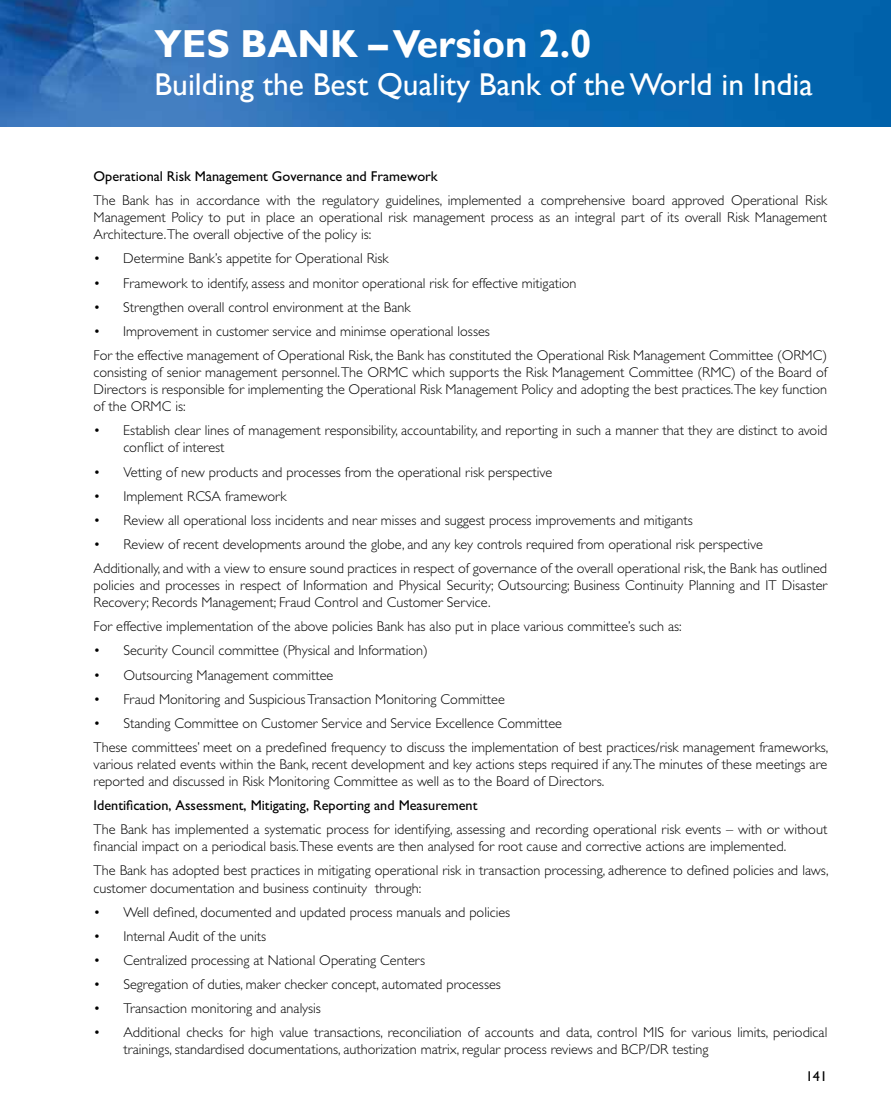
<style>
.page{position:relative;width:891px;height:1107px;background:#fff}
.page>*{position:absolute;margin:0;border:0;box-sizing:border-box;transform-origin:0 0}
.t1{font:700 39px "Gill Sans";color:#fff}
.t2{font:31.5px "Gill Sans";color:#fff}
.t3{font:300 14.25px/17.1px "Gill Sans";color:#000}
.t4{font:14.25px "M Gill Sans";color:#000}
</style>
<div class="page">
<img style="left:0;top:0;width:891px;height:126px">
<h1 class="t1" style="left:155px;top:20px;width:439px">yes bank – Version 2.0</h1>
<h2 class="t2" style="left:155px;top:66px;width:660px">Building the Best Quality Bank of the World in India</h2>
<p class="t4" style="left:94px;top:168px;width:346px">Operational Risk Management Governance and Framework</p>
<p class="t3" style="left:94px;top:192px;width:736px;text-align:justify">The Bank has in accordance with the regulatory guidelines, implemented a comprehensive board approved Operational Risk Management Policy to put in place an operational risk management process as an integral part of its overall Risk Management Architecture.The overall objective of the policy is:</p>
<p class="t3" style="left:94px;top:250px;width:297px">• Determine Bank’s appetite for Operational Risk</p>
<p class="t3" style="left:94px;top:274px;width:484px">• Framework to identify, assess and monitor operational risk for effective mitigation</p>
<p class="t3" style="left:94px;top:299px;width:319px">• Strengthen overall control environment at the Bank</p>
<p class="t3" style="left:94px;top:319px;width:735px;line-height:24.2px">• Improvement in customer service and minimse operational losses<br>For the effective management of Operational Risk, the Bank has constituted the Operational Risk Management Committee (ORMC)</p>
<p class="t3" style="left:94px;top:364px;width:735px;text-align:justify">consisting of senior management personnel. The ORMC which supports the Risk Management Committee (RMC) of the Board of Directors is responsible for implementing the Operational Risk Management Policy and adopting the best practices.The key function of the ORMC is:</p>
<p class="t3" style="left:123px;top:422px;width:705px;text-indent:-30px">• Establish clear lines of management responsibility, accountability, and reporting in such a manner that they are distinct to avoid conflict of interest</p>
<p class="t3" style="left:94px;top:463px;width:460px">• Vetting of new products and processes from the operational risk perspective</p>
<p class="t3" style="left:94px;top:487px;width:194px">• Implement RCSA framework</p>
<p class="t3" style="left:94px;top:512px;width:601px">• Review all operational loss incidents and near misses and suggest process improvements and mitigants</p>
<p class="t3" style="left:94px;top:536px;width:671px">• Review of recent developments around the globe, and any key controls required from operational risk perspective</p>
<p class="t3" style="left:64px;top:560px;width:21px">A</p>
<p class="t3" style="left:94px;top:560px;width:735px;text-align:justify;text-indent:10px">dditionally, and with a view to ensure sound practices in respect of governance of the overall operational risk, the Bank has outlined policies and processes in respect of Information and Physical Security; Outsourcing; Business Continuity Planning and IT Disaster Recovery; Records Management; Fraud Control and Customer Service.</p>
<p class="t3" style="left:94px;top:618px;width:590px">For effective implementation of the above policies Bank has also put in place various committee’s such as:</p>
<p class="t3" style="left:94px;top:642px;width:336px">• Security Council committee (Physical and Information)</p>
<p class="t3" style="left:94px;top:666px;width:241px">• Outsourcing Management committee</p>
<p class="t3" style="left:94px;top:690px;width:413px">• Fraud Monitoring and SuspiciousTransaction Monitoring Committee</p>
<p class="t3" style="left:94px;top:711px;width:736px;line-height:24.2px">• Standing Committee on Customer Service and Service Excellence Committee<br>These committees’ meet on a predefined frequency to discuss the implementation of best practices/risk management frameworks,</p>
<p class="t3" style="left:94px;top:756px;width:735px">various related events within the Bank, recent development and key actions steps required if any.The minutes of these meetings are reported and discussed in Risk Monitoring Committee as well as to the Board of Directors.</p>
<p class="t4" style="left:94px;top:798px;width:385px">Identification, Assessment, Mitigating, Reporting and Measurement</p>
<p class="t3" style="left:94px;top:821px;width:735px">The Bank has implemented a systematic process for identifying, assessing and recording operational risk events – with or without financial impact on a periodical basis.These events are then analysed for root cause and corrective actions are implemented.</p>
<p class="t3" style="left:94px;top:862px;width:736px">The Bank has adopted best practices in mitigating operational risk in transaction processing, adherence to defined policies and laws, customer documentation and business continuity through:</p>
<p class="t3" style="left:94px;top:904px;width:418px">• Well defined, documented and updated process manuals and policies</p>
<p class="t3" style="left:94px;top:928px;width:174px">• Internal Audit of the units</p>
<p class="t3" style="left:94px;top:952px;width:333px">• Centralized processing at National Operating Centers</p>
<p class="t3" style="left:94px;top:976px;width:409px">• Segregation of duties, maker checker concept, automated processes</p>
<p class="t3" style="left:94px;top:1000px;width:229px">• Transaction monitoring and analysis</p>
<p class="t3" style="left:123px;top:1024px;width:705px;text-indent:-30px">• Additional checks for high value transactions, reconciliation of accounts and data, control MIS for various limits, periodical trainings, standardised documentations, authorization matrix, regular process reviews and BCP/DR testing</p>
<p class="t4" style="left:806px;top:1068px;width:23px">141</p>
</div>
